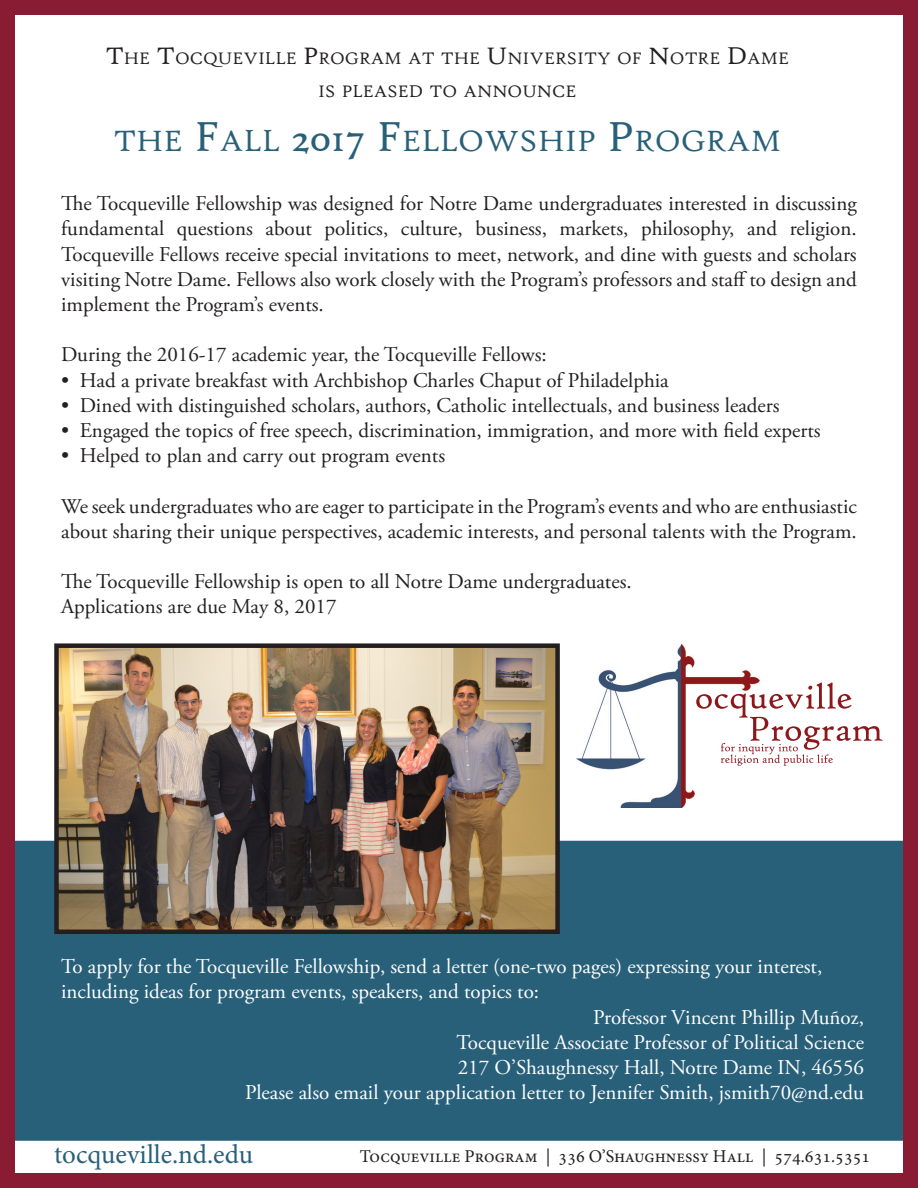
<style>
.page{position:relative;width:918px;height:1188px;background:#fff}
.page>*{position:absolute;margin:0;border:0;box-sizing:border-box;transform-origin:0 0}
.t1{font:31.5px "High Tower Text";color:#28607a}
.t2{font:27px "Minion Pro";color:#28607a}
.t3{font:21px/25.2px "Adobe Garamond Pro";color:#231f20;text-align:justify}
.t4{font:21px/25.2px "Adobe Garamond Pro";color:#fff}
.t5{font:18px "Minion Pro";color:#231f20}
.t6{font:17.85px/32.4px "High Tower Text";color:#231f20;text-align:center}
.s1{font-size:25.5px}
.s2{font-size:45px}
</style>
<div class="page">
<div style="left:0;top:841px;width:918px;height:300px;background:#28607a"></div>
<img style="left:59px;top:648px;width:496px;height:281px">
<div style="left:54px;top:643px;width:506px;height:291px;border:4px solid #231f20"></div>
<div style="left:0;top:0;width:918px;height:1188px;border:15px solid #891b32"></div>
<img style="left:577px;top:644px;width:306px;height:163px">
<img style="left:731px;top:683px;width:120px;height:35px">
<img style="left:750px;top:717px;width:121px;height:24px">
<img style="left:731px;top:754px;width:89px;height:9px">
<img style="left:721px;top:743px;width:71px;height:11px">
<p class="t6" style="left:105px;top:42px;width:685px"><span class="s1">T</span>HE <span class="s1">T</span>OCQUEVILLE <span class="s1">P</span>ROGRAM AT THE <span class="s1">U</span>NIVERSITY OF <span class="s1">N</span>OTRE <span class="s1">D</span>AME<br>IS PLEASED TO ANNOUNCE</p>
<p class="t1" style="left:113px;top:122px;width:669px">THE <span class="s2">F</span>ALL <span class="s2">2017 F</span> ELLOWSHIP <span class="s2">P</span>ROGRAM</p>
<p class="t3" style="left:61px;top:192px;width:797px">The Tocqueville Fellowship was designed for Notre Dame undergraduates interested in discussing fundamental questions about politics, culture, business, markets, philosophy, and religion.<br>Tocqueville Fellows receive special invitations to meet, network, and dine with guests and scholars visiting Notre Dame. Fellows also work closely with the Program’s professors and staff to design and implement the Program’s events.</p>
<p class="t3" style="left:61px;top:343px;width:487px">During the 2016-17 academic year, the Tocqueville Fellows:</p>
<p class="t3" style="left:61px;top:368px;width:609px">• Had a private breakfast with Archbishop Charles Chaput of Philadelphia</p>
<p class="t3" style="left:61px;top:393px;width:720px">• Dined with distinguished scholars, authors, Catholic intellectuals, and business leaders</p>
<p class="t3" style="left:61px;top:419px;width:761px">• Engaged the topics of free speech, discrimination, immigration, and more with field experts</p>
<p class="t3" style="left:61px;top:444px;width:385px">• Helped to plan and carry out program events</p>
<p class="t3" style="left:61px;top:494px;width:797px">We seek undergraduates who are eager to participate in the Program’s events and who are enthusiastic about sharing their unique perspectives, academic interests, and personal talents with the Program.</p>
<p class="t3" style="left:61px;top:570px;width:572px">The Tocqueville Fellowship is open to all Notre Dame undergraduates.</p>
<p class="t3" style="left:61px;top:595px;width:277px">Applications are due May 8, 2017</p>
<p class="t4" style="left:61px;top:955px;width:763px">To apply for the Tocqueville Fellowship, send a letter (one-two pages) expressing your interest, including ideas for program events, speakers, and topics to:</p>
<p class="t4" style="left:245px;top:1005px;width:620px;text-align:right">Professor Vincent Phillip Muñoz,<br>Tocqueville Associate Professor of Political Science<br>217 O’Shaughnessy Hall, Notre Dame IN, 46556<br>Please also email your application letter to Jennifer Smith, jsmith70@nd.edu</p>
<p class="t2" style="left:54px;top:1137px;width:201px">tocqueville.nd.edu</p>
<p class="t5" style="left:360px;top:1144px;width:512px">Tocqueville Program | 336 O’Shaughnessy Hall | 574.631.5351</p>
</div>
